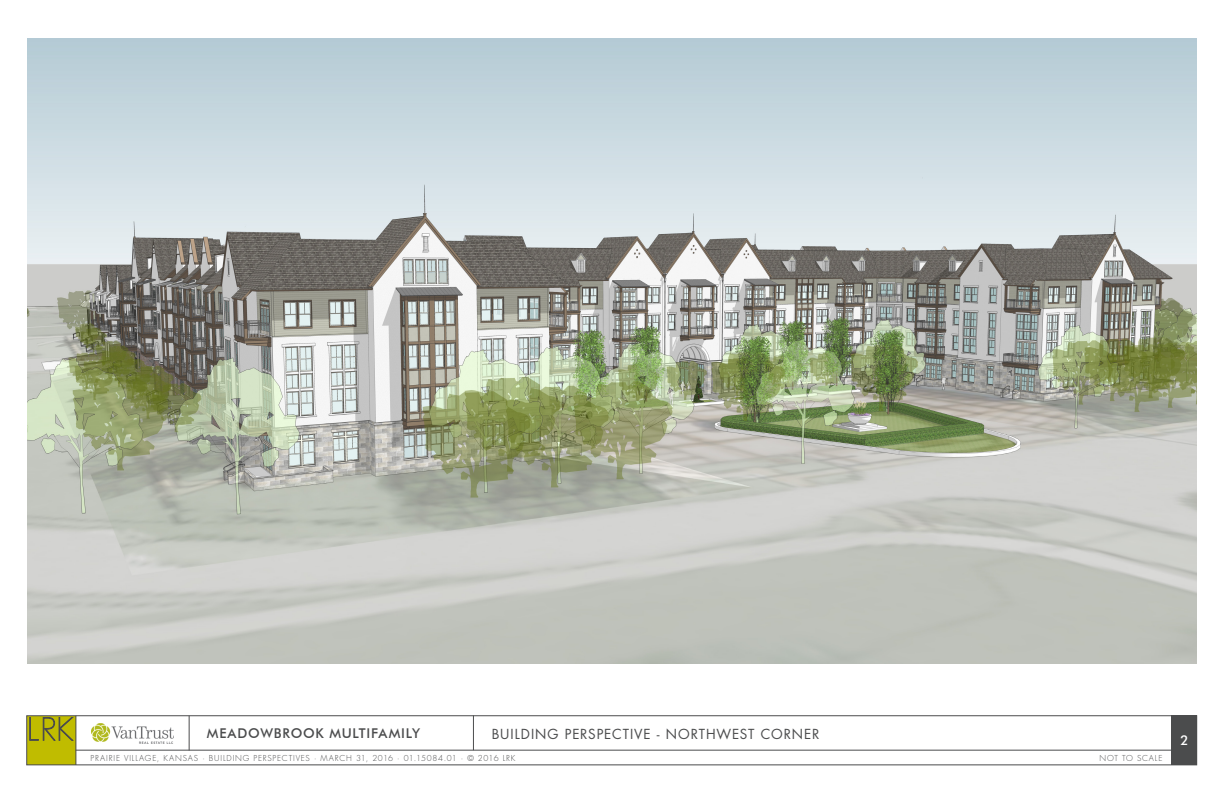
<style>
.page{position:relative;width:1224px;height:792px;background:#fff}
.page>*{position:absolute;margin:0;border:0;box-sizing:border-box;transform-origin:0 0}
.t1{font:13.5px "Futura Std";letter-spacing:.065em;color:#4b4c4d}
.t2{font:500 13.5px "Futura BT";letter-spacing:.06em;color:#4b4c4d}
.t3{font:500 13.5px "Futura BT";color:#fff}
.t4{font:300 8px "Futura";letter-spacing:.1em;color:#4b4c4d}
</style>
<div class="page">
<div style="left:27px;top:716px;width:49px;height:49px;background:#c0bc00"></div>
<svg style="left:30px;top:717px;width:43px;height:23px"></svg>
<hr style="left:76px;top:750px;width:1120px;height:1px;background:#4b4c4d">
<div style="left:26px;top:715px;width:1171px;height:50px;border:1px solid #4b4c4d"></div>
<hr style="left:76px;top:716px;width:1px;height:49px;background:#4b4c4d">
<hr style="left:189px;top:716px;width:1px;height:34px;background:#4b4c4d">
<hr style="left:473px;top:715px;width:1px;height:35px;background:#4b4c4d">
<div style="left:1172px;top:715px;width:25px;height:50px;background:#4b4c4d"></div>
<img style="left:91px;top:723px;width:83px;height:21px">
<img style="left:27px;top:38px;width:1170px;height:626px">
<p class="t2" style="left:207px;top:725px;width:215px">MEADOWBROOK MULTIFAMILY</p>
<p class="t1" style="left:492px;top:725px;width:329px">BUILDING PERSPECTIVE - NORTHWEST CORNER</p>
<p class="t4" style="left:91px;top:753px;width:426px">PRAIRIE VILLAGE, KANSAS ∙ BUILDING PERSPECTIVES ∙ MARCH 31, 2016 ∙ 01.15084.01 ∙ © 2016 LRK</p>
<p class="t4" style="left:1099px;top:753px;width:65px">NOT TO SCALE</p>
<p class="t3" style="left:1180px;top:732px;width:10px">2</p>
</div>
